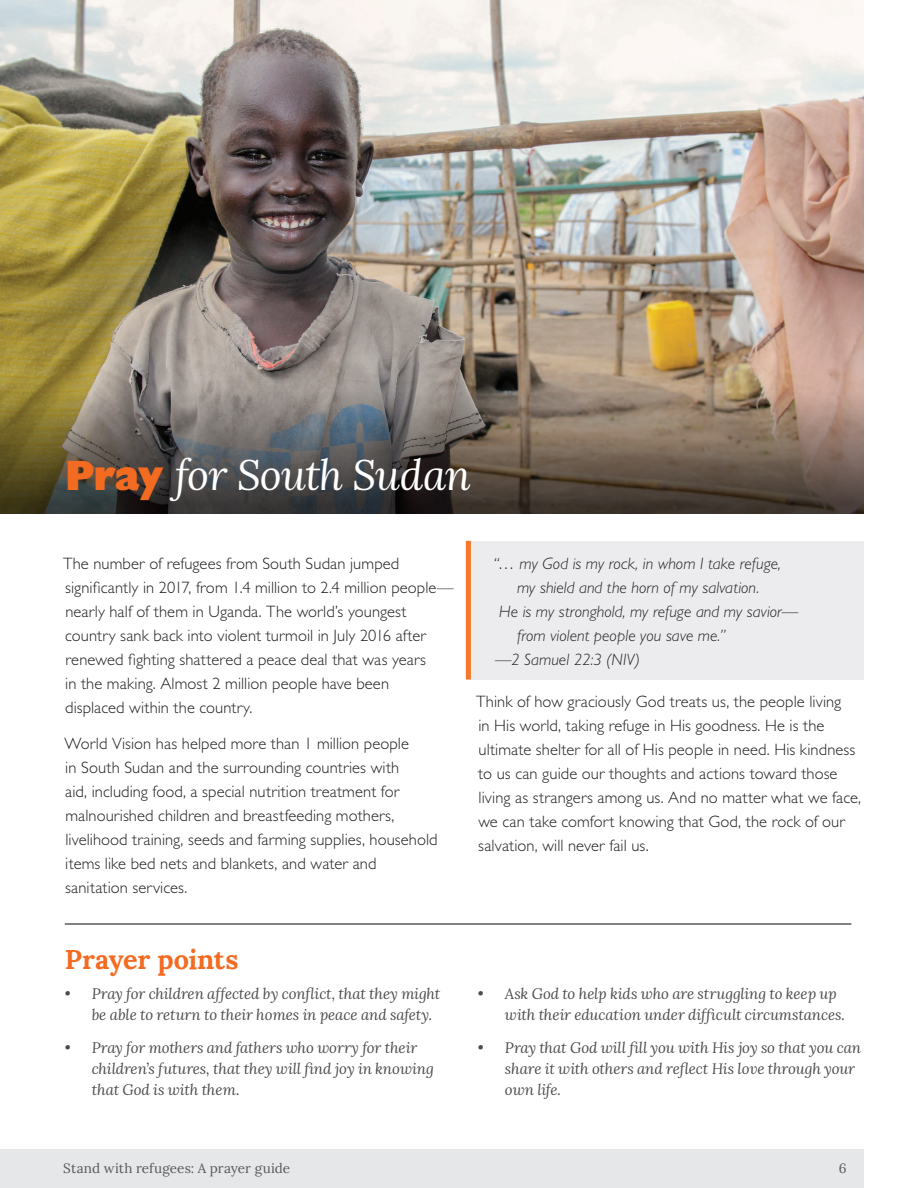
<style>
.page{position:relative;width:918px;height:1188px;background:#fff}
.page>*{position:absolute;margin:0;border:0;box-sizing:border-box;transform-origin:0 0}
.t1{font:italic 42px "Lora";letter-spacing:-.025em;color:#fff}
.t2{font:700 27px "Lora";letter-spacing:-.01em;color:#f36b21}
.t3{font:300 16.5px/24px "Gill Sans Std";letter-spacing:.005em;color:#231f20}
.t4{font:italic 300 16.5px "Gill Sans Std";color:#231f20}
.t5{font:italic 15px/21px "Lora";letter-spacing:-.01em;color:#4b4c4d}
.t6{font:13.5px "Lora";letter-spacing:.005em;color:#57585a}
.s1{font-family:"Gill Sans Std Extra Bold Disp";font-style:normal;color:#f36b21}
</style>
<div class="page">
<div style="left:0;top:1149px;width:864px;height:39px;background:#e6e7e9"></div>
<div style="left:467px;top:541px;width:397px;height:139px;background:#ececee"></div>
<div style="left:466px;top:541px;width:5px;height:139px;background:#f4792a"></div>
<img style="left:0;top:0;width:864px;height:381px">
<img style="left:0;top:381px;width:864px;height:133px">
<hr style="left:65px;top:923px;width:786px;height:2px;background:#57585a">
<h1 class="t1" style="left:66px;top:447px;width:407px"><span class="s1">Pray</span> for South Sudan</h1>
<p class="t3" style="left:63px;top:552px;width:392px">The number of refugees from South Sudan jumped significantly in 2017, from 1.4 million to 2.4 million people— nearly half of them in Uganda. The world’s youngest country sank back into violent turmoil in July 2016 after renewed fighting shattered a peace deal that was years<br>in the making. Almost 2 million people have been<br>displaced within the country.</p>
<p class="t3" style="left:65px;top:732px;width:375px">World Vision has helped more than 1 million people<br>in South Sudan and the surrounding countries with<br>aid, including food, a special nutrition treatment for malnourished children and breastfeeding mothers, livelihood training, seeds and farming supplies, household items like bed nets and blankets, and water and sanitation services.</p>
<h2 class="t2" style="left:65px;top:936px;width:175px">Prayer points</h2>
<p class="t5" style="left:92px;top:982px;width:350px;text-indent:-27px">• Pray for children affected by conflict, that they might be able to return to their homes in peace and safety.</p>
<p class="t5" style="left:92px;top:1036px;width:344px;text-indent:-27px">• Pray for mothers and fathers who worry for their children’s futures, that they will find joy in knowing that God is with them.</p>
<p class="t4" style="left:493px;top:555px;width:290px">“… my God is my rock, in whom I take refuge,</p>
<p class="t4" style="left:517px;top:579px;width:243px">my shield and the horn of my salvation.</p>
<p class="t4" style="left:499px;top:603px;width:301px">He is my stronghold, my refuge and my savior—</p>
<p class="t4" style="left:517px;top:627px;width:210px">from violent people you save me.”</p>
<p class="t4" style="left:495px;top:651px;width:147px">—2 Samuel 22:3 (NIV)</p>
<p class="t3" style="left:476px;top:690px;width:387px">Think of how graciously God treats us, the people living<br>in His world, taking refuge in His goodness. He is the ultimate shelter for all of His people in need. His kindness to us can guide our thoughts and actions toward those living as strangers among us. And no matter what we face, we can take comfort knowing that God, the rock of our salvation, will never fail us.</p>
<p class="t5" style="left:505px;top:982px;width:342px;text-indent:-27px">• Ask God to help kids who are struggling to keep up with their education under difficult circumstances.</p>
<p class="t5" style="left:505px;top:1036px;width:358px;text-indent:-27px">• Pray that God will fill you with His joy so that you can share it with others and reflect His love through your own life.</p>
<p class="t6" style="left:63px;top:1158px;width:228px">Stand with refugees: A prayer guide</p>
<p class="t6" style="left:839px;top:1158px;width:9px">6</p>
</div>
